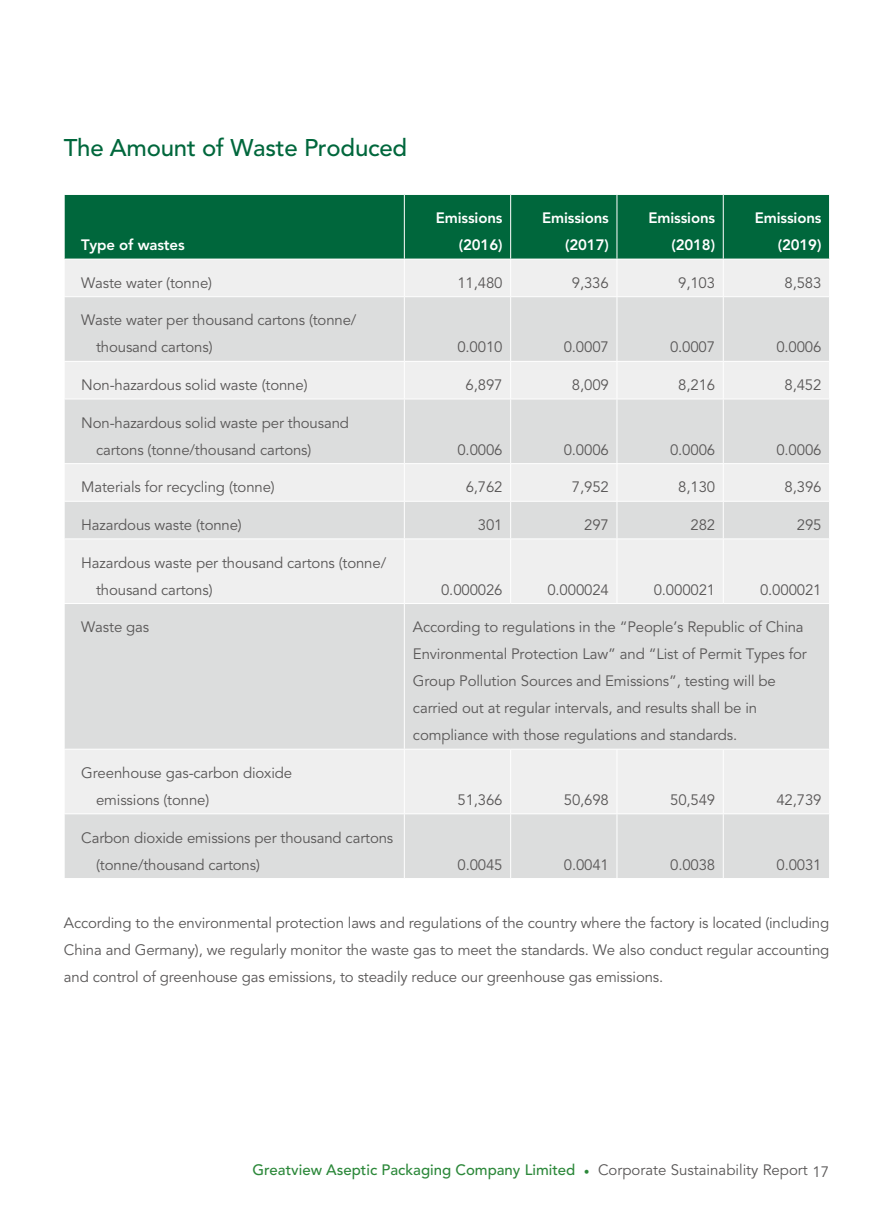
<style>
.page{position:relative;width:893px;height:1212px;background:#fff}
.page>*{position:absolute;margin:0;border:0;box-sizing:border-box;transform-origin:0 0}
.t1{font:500 24px "Avenir LT Std";letter-spacing:-.01em;color:#00673c}
.t2{font:15px/27px "Avenir LT Std";letter-spacing:-.01em;color:#595757}
.t3{font:800 15px/27px "Avenir LT Std";letter-spacing:-.01em;color:#fff;text-align:right}
.t4{font:500 15px "Avenir LT Std";color:#2c883a}
.s1{font-family:"Minion Pro";font-weight:400}
.s2{font-weight:400;color:#595757}
</style>
<div class="page">
<div style="left:65px;top:195px;width:764px;height:64px;background:#00673c"></div>
<div style="left:65px;top:260px;width:764px;height:36px;background:#efefef"></div>
<svg style="left:65px;top:297px;width:764px;height:581px;fill:#dcdddd"></svg>
<hr style="left:404px;top:195px;width:1px;height:64px;background:#fff">
<hr style="left:510px;top:195px;width:1px;height:64px;background:#fff">
<hr style="left:617px;top:195px;width:1px;height:64px;background:#fff">
<hr style="left:723px;top:195px;width:1px;height:64px;background:#fff">
<hr style="left:404px;top:259px;width:1px;height:37px;background:#fff">
<hr style="left:510px;top:259px;width:1px;height:37px;background:#fff">
<hr style="left:617px;top:259px;width:1px;height:37px;background:#fff">
<hr style="left:723px;top:259px;width:1px;height:37px;background:#fff">
<hr style="left:404px;top:297px;width:1px;height:64px;background:#fff">
<hr style="left:510px;top:297px;width:1px;height:64px;background:#fff">
<hr style="left:617px;top:297px;width:1px;height:64px;background:#fff">
<hr style="left:723px;top:297px;width:1px;height:64px;background:#fff">
<hr style="left:64px;top:361px;width:340px;height:1px;background:#fff">
<hr style="left:404px;top:361px;width:107px;height:1px;background:#fff">
<hr style="left:404px;top:362px;width:1px;height:37px;background:#fff">
<hr style="left:511px;top:361px;width:106px;height:1px;background:#fff">
<hr style="left:510px;top:362px;width:1px;height:37px;background:#fff">
<hr style="left:617px;top:361px;width:106px;height:1px;background:#fff">
<hr style="left:617px;top:362px;width:1px;height:37px;background:#fff">
<hr style="left:723px;top:361px;width:107px;height:1px;background:#fff">
<hr style="left:723px;top:362px;width:1px;height:37px;background:#fff">
<hr style="left:64px;top:399px;width:340px;height:1px;background:#fff">
<hr style="left:404px;top:399px;width:107px;height:1px;background:#fff">
<hr style="left:404px;top:399px;width:1px;height:64px;background:#fff">
<hr style="left:511px;top:399px;width:106px;height:1px;background:#fff">
<hr style="left:510px;top:399px;width:1px;height:64px;background:#fff">
<hr style="left:617px;top:399px;width:106px;height:1px;background:#fff">
<hr style="left:617px;top:399px;width:1px;height:64px;background:#fff">
<hr style="left:723px;top:399px;width:107px;height:1px;background:#fff">
<hr style="left:723px;top:399px;width:1px;height:64px;background:#fff">
<hr style="left:64px;top:463px;width:340px;height:1px;background:#fff">
<hr style="left:404px;top:463px;width:107px;height:1px;background:#fff">
<hr style="left:404px;top:464px;width:1px;height:37px;background:#fff">
<hr style="left:511px;top:463px;width:106px;height:1px;background:#fff">
<hr style="left:510px;top:464px;width:1px;height:37px;background:#fff">
<hr style="left:617px;top:463px;width:106px;height:1px;background:#fff">
<hr style="left:617px;top:464px;width:1px;height:37px;background:#fff">
<hr style="left:723px;top:463px;width:107px;height:1px;background:#fff">
<hr style="left:723px;top:464px;width:1px;height:37px;background:#fff">
<hr style="left:64px;top:501px;width:340px;height:1px;background:#fff">
<hr style="left:404px;top:501px;width:107px;height:1px;background:#fff">
<hr style="left:404px;top:502px;width:1px;height:36px;background:#fff">
<hr style="left:511px;top:501px;width:106px;height:1px;background:#fff">
<hr style="left:510px;top:502px;width:1px;height:36px;background:#fff">
<hr style="left:617px;top:501px;width:106px;height:1px;background:#fff">
<hr style="left:617px;top:502px;width:1px;height:36px;background:#fff">
<hr style="left:723px;top:501px;width:107px;height:1px;background:#fff">
<hr style="left:723px;top:502px;width:1px;height:36px;background:#fff">
<hr style="left:64px;top:538px;width:340px;height:1px;background:#fff">
<hr style="left:404px;top:538px;width:107px;height:1px;background:#fff">
<hr style="left:404px;top:539px;width:1px;height:64px;background:#fff">
<hr style="left:511px;top:538px;width:106px;height:1px;background:#fff">
<hr style="left:510px;top:539px;width:1px;height:64px;background:#fff">
<hr style="left:617px;top:538px;width:106px;height:1px;background:#fff">
<hr style="left:617px;top:539px;width:1px;height:64px;background:#fff">
<hr style="left:723px;top:538px;width:107px;height:1px;background:#fff">
<hr style="left:723px;top:539px;width:1px;height:64px;background:#fff">
<hr style="left:64px;top:603px;width:340px;height:1px;background:#fff">
<hr style="left:64px;top:749px;width:340px;height:1px;background:#fff">
<hr style="left:404px;top:749px;width:1px;height:64px;background:#fff">
<hr style="left:510px;top:749px;width:1px;height:64px;background:#fff">
<hr style="left:617px;top:749px;width:1px;height:64px;background:#fff">
<hr style="left:723px;top:749px;width:1px;height:64px;background:#fff">
<hr style="left:64px;top:813px;width:340px;height:1px;background:#fff">
<hr style="left:404px;top:813px;width:107px;height:1px;background:#fff">
<hr style="left:404px;top:814px;width:1px;height:64px;background:#fff">
<hr style="left:511px;top:813px;width:106px;height:1px;background:#fff">
<hr style="left:510px;top:814px;width:1px;height:64px;background:#fff">
<hr style="left:617px;top:813px;width:106px;height:1px;background:#fff">
<hr style="left:617px;top:814px;width:1px;height:64px;background:#fff">
<hr style="left:723px;top:813px;width:107px;height:1px;background:#fff">
<hr style="left:723px;top:814px;width:1px;height:64px;background:#fff">
<hr style="left:404px;top:603px;width:107px;height:1px;background:#fff">
<hr style="left:404px;top:604px;width:1px;height:145px;background:#fff">
<hr style="left:511px;top:603px;width:106px;height:1px;background:#fff">
<hr style="left:617px;top:603px;width:106px;height:1px;background:#fff">
<hr style="left:723px;top:603px;width:107px;height:1px;background:#fff">
<hr style="left:404px;top:749px;width:107px;height:1px;background:#fff">
<hr style="left:511px;top:749px;width:106px;height:1px;background:#fff">
<hr style="left:617px;top:749px;width:106px;height:1px;background:#fff">
<hr style="left:723px;top:749px;width:107px;height:1px;background:#fff">
<h1 class="t1" style="left:64px;top:134px;width:345px">The Amount of Waste Produced</h1>
<p class="t3" style="left:81px;top:231px;width:105px">Type of wastes</p>
<p class="t3" style="left:436px;top:204px;width:68px">Emissions (2016)</p>
<p class="t3" style="left:542px;top:204px;width:68px">Emissions (2017)</p>
<p class="t3" style="left:649px;top:204px;width:68px">Emissions (2018)</p>
<p class="t3" style="left:755px;top:204px;width:68px">Emissions (2019)</p>
<p class="t2" style="left:81px;top:270px;width:132px">Waste water (tonne)</p>
<p class="t2" style="left:457px;top:270px;width:47px">11,480</p>
<p class="t2" style="left:572px;top:270px;width:38px">9,336</p>
<p class="t2" style="left:678px;top:270px;width:38px">9,103</p>
<p class="t2" style="left:784px;top:270px;width:38px">8,583</p>
<p class="t2" style="left:96px;top:307px;width:262px;text-indent:-15px">Waste water per thousand cartons (tonne/ thousand cartons)</p>
<p class="t2" style="left:457px;top:334px;width:47px">0.0010</p>
<p class="t2" style="left:564px;top:334px;width:47px">0.0007</p>
<p class="t2" style="left:670px;top:334px;width:47px">0.0007</p>
<p class="t2" style="left:776px;top:334px;width:47px">0.0006</p>
<p class="t2" style="left:81px;top:372px;width:228px">Non-hazardous solid waste (tonne)</p>
<p class="t2" style="left:466px;top:372px;width:38px">6,897</p>
<p class="t2" style="left:572px;top:372px;width:38px">8,009</p>
<p class="t2" style="left:678px;top:372px;width:38px">8,216</p>
<p class="t2" style="left:785px;top:372px;width:38px">8,452</p>
<p class="t2" style="left:96px;top:409px;width:254px;text-indent:-15px">Non-hazardous solid waste per thousand cartons (tonne/thousand cartons)</p>
<p class="t2" style="left:457px;top:436px;width:47px">0.0006</p>
<p class="t2" style="left:564px;top:436px;width:47px">0.0006</p>
<p class="t2" style="left:670px;top:436px;width:47px">0.0006</p>
<p class="t2" style="left:776px;top:436px;width:47px">0.0006</p>
<p class="t2" style="left:81px;top:474px;width:195px">Materials for recycling (tonne)</p>
<p class="t2" style="left:466px;top:474px;width:38px">6,762</p>
<p class="t2" style="left:572px;top:474px;width:38px">7,952</p>
<p class="t2" style="left:678px;top:474px;width:38px">8,130</p>
<p class="t2" style="left:785px;top:474px;width:38px">8,396</p>
<p class="t2" style="left:81px;top:512px;width:162px">Hazardous waste (tonne)</p>
<p class="t2" style="left:478px;top:512px;width:26px">301</p>
<p class="t2" style="left:584px;top:512px;width:26px">297</p>
<p class="t2" style="left:690px;top:512px;width:26px">282</p>
<p class="t2" style="left:797px;top:512px;width:26px">295</p>
<p class="t2" style="left:96px;top:549px;width:292px;text-indent:-15px">Hazardous waste per thousand cartons (tonne/ thousand cartons)</p>
<p class="t2" style="left:441px;top:576px;width:63px">0.000026</p>
<p class="t2" style="left:547px;top:576px;width:63px">0.000024</p>
<p class="t2" style="left:654px;top:576px;width:63px">0.000021</p>
<p class="t2" style="left:760px;top:576px;width:63px">0.000021</p>
<p class="t2" style="left:81px;top:614px;width:69px">Waste gas</p>
<p class="t2" style="left:413px;top:614px;width:395px">According to regulations in the “People’s Republic of China Environmental Protection Law” and “List of Permit Types for Group Pollution Sources and Emissions”, testing will be carried out at regular intervals, and results shall be in compliance with those regulations and standards.</p>
<p class="t2" style="left:96px;top:760px;width:197px;text-indent:-15px">Greenhouse gas-carbon dioxide emissions (tonne)</p>
<p class="t2" style="left:457px;top:787px;width:47px">51,366</p>
<p class="t2" style="left:564px;top:787px;width:47px">50,698</p>
<p class="t2" style="left:670px;top:787px;width:47px">50,549</p>
<p class="t2" style="left:776px;top:787px;width:47px">42,739</p>
<p class="t2" style="left:96px;top:824px;width:299px;text-indent:-15px">Carbon dioxide emissions per thousand cartons (tonne/thousand cartons)</p>
<p class="t2" style="left:457px;top:851px;width:47px">0.0045</p>
<p class="t2" style="left:564px;top:851px;width:47px">0.0041</p>
<p class="t2" style="left:670px;top:851px;width:47px">0.0038</p>
<p class="t2" style="left:776px;top:851px;width:47px">0.0031</p>
<p class="t2" style="left:64px;top:909px;width:767px;text-align:justify">According to the environmental protection laws and regulations of the country where the factory is located (including China and Germany), we regularly monitor the waste gas to meet the standards. We also conduct regular accounting and control of greenhouse gas emissions, to steadily reduce our greenhouse gas emissions.</p>
<p class="t4" style="left:252px;top:1161px;width:578px">Greatview Aseptic Packaging Company Limited <span class="s1">•</span> <span class="s2">Corporate Sustainability Report 17</span></p>
</div>
